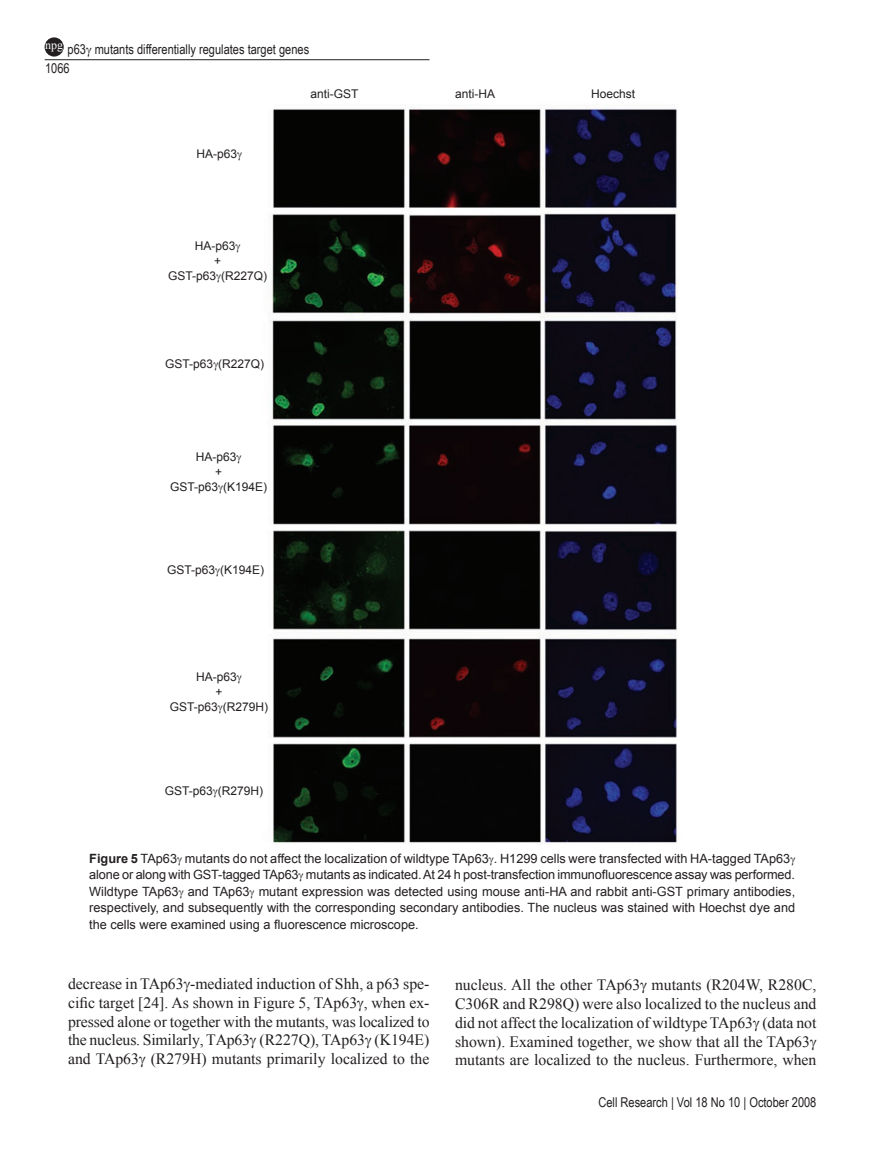
<style>
.page{position:relative;width:893px;height:1170px;background:#fff}
.page>*{position:absolute;margin:0;border:0;box-sizing:border-box;transform-origin:0 0}
.t1{font:15.75px/18.8px "Times New Roman PSMT2";letter-spacing:-.005em;color:#231f20}
.t2{font:15.75px "Times New Roman";color:#231f20}
.t3{font:13.5px/18.1px "Arial Narrow";color:#231f20}
.t4{font:12.75px/16.5px "Arial";color:#231f20;text-align:justify}
.t5{font:12.75px "Arial MT2";color:#231f20}
.t6{font:12px/15px "Arial MT2";color:#231f20;text-align:center}
.t7{font:12px "Times New Roman PSMT2";color:#fff}
.s1{font-family:"Arial";font-weight:700}
.s2{font-family:"Arial"}
.s3{font-family:"Arial MT2"}
.s4{font-family:"Times New Roman PSMT2"}
.s5{font-family:"Times New Roman"}
</style>
<div class="page">
<hr style="left:45px;top:59px;width:384px;height:1px;background:#231f20">
<div style="left:45px;top:38px;width:18px;height:18px;background:#231f20;border-radius:50%"></div>
<div style="left:45px;top:37px;width:19px;height:20px;border:2px solid #231f20;border-radius:50%"></div>
<img style="left:269px;top:105px;width:409px;height:738px">
<p class="t7" style="left:45px;top:37px;width:19px">npg</p>
<p class="t3" style="left:45px;top:40px;width:266px;text-indent:23px">p63 mutants differentially regulates target genes<br>1066</p>
<p class="t6" style="left:197px;top:146px;width:42px">HA-p63</p>
<p class="t6" style="left:168px;top:238px;width:100px">HA-p63<br>+<br>GST-p63 (R227Q)</p>
<p class="t6" style="left:165px;top:356px;width:100px">GST-p63 (R227Q)</p>
<p class="t6" style="left:170px;top:449px;width:98px">HA-p63<br>+<br>GST-p63 (K194E)</p>
<p class="t6" style="left:167px;top:562px;width:98px">GST-p63 (K194E)</p>
<p class="t6" style="left:170px;top:669px;width:100px">HA-p63<br>+<br>GST-p63 (R279H)</p>
<p class="t6" style="left:165px;top:783px;width:100px">GST-p63 (R279H)</p>
<p class="t6" style="left:311px;top:86px;width:50px">anti-GST</p>
<p class="t6" style="left:455px;top:86px;width:42px">anti-HA</p>
<p class="t6" style="left:591px;top:86px;width:46px">Hoechst</p>
<p class="t5" style="left:89px;top:849px;width:703px"><span class="s1">Figure 5</span> TAp63 mutants do not affect the localization of wildtype TAp63 <span class="s2">. H1299 cells were transfected with HA-tagged TAp63</span></p>
<p class="t4" style="left:89px;top:866px;width:707px"><span class="s3">alone or along with GST-tagged TAp63</span> mutants as indicated. At 24 h post-transfection immunofluorescence assay was performed.<br><span class="s3">Wildtype TAp63 and TAp63</span> mutant expression was detected using mouse anti-HA and rabbit anti-GST primary antibodies, respectively, and subsequently with the corresponding secondary antibodies. The nucleus was stained with Hoechst dye and the cells were examined using a fluorescence microscope.</p>
<p class="t1" style="left:68px;top:974px;width:363px">decrease in TAp63 -mediated induction of Shh, a p63 spe-</p>
<p class="t2" style="left:68px;top:991px;width:363px">cific target [24]. As shown in Figure 5, TAp63 <span class="s4">, when ex-</span></p>
<p class="t1" style="left:68px;top:1011px;width:363px">pressed alone or together with the mutants, was localized to the nucleus. Similarly, TAp63 <span class="s5">(R227Q), TAp63 (K194E)</span></p>
<p class="t2" style="left:68px;top:1048px;width:363px"><span class="s4">and TAp63</span> (R279H) mutants primarily localized to the</p>
<p class="t1" style="left:455px;top:975px;width:363px">nucleus. All the other TAp63 <span class="s5">mutants (R204W, R280C,</span></p>
<p class="t2" style="left:455px;top:993px;width:363px">C306R and R298Q) were also localized to the nucleus and</p>
<p class="t1" style="left:455px;top:1012px;width:363px">did not affect the localization of wildtype TAp63 <span class="s5">(data not</span></p>
<p class="t2" style="left:455px;top:1030px;width:356px">shown). Examined together, we show that all the TAp63</p>
<p class="t1" style="left:455px;top:1050px;width:363px">mutants are localized to the nucleus. Furthermore, when</p>
<p class="t3" style="left:598px;top:1093px;width:220px">Cell Research | Vol 18 No 10 | October 2008</p>
</div>
